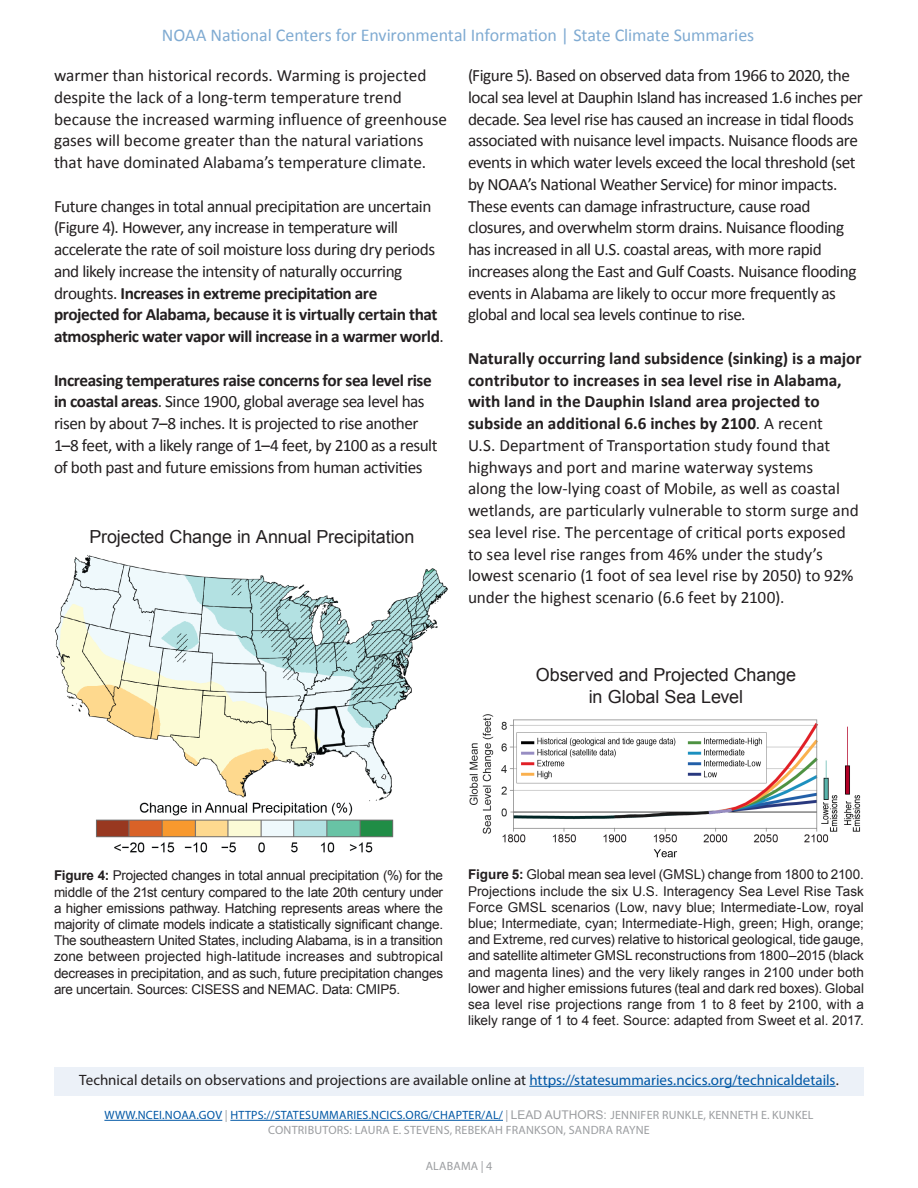
<style>
.page{position:relative;width:918px;height:1188px;background:#fff}
.page>*{position:absolute;margin:0;border:0;box-sizing:border-box;transform-origin:0 0}
.Title-Figure_BLACK{font:18px/21.6px "Arial";letter-spacing:-.005em;color:#231f20;text-align:center}
.t1{font:18px "Calibri";letter-spacing:-.01em;color:#80abd2}
.Body_tight{font:17.25px/21.8px "Calibri";letter-spacing:-.03em;color:#231f20}
.Body{font:17.25px/21.8px "Calibri";letter-spacing:-.005em;color:#231f20}
.Footnote{font:15px "Myriad Pro";color:#231f20}
.Figure_Caption{font:13.5px/16.2px "Arial";letter-spacing:.005em;color:#231f20;text-align:justify}
.Figure_Caption__tigh{font:13.5px/16.2px "Arial";letter-spacing:-.015em;color:#231f20;text-align:justify}
.t2{font:12px/14.4px "Myriad Pro";letter-spacing:.02em;color:#9b9da0;text-align:center}
.s1{font-weight:700}
.s2{color:#0057a5}
.s3{font-family:"Arial"}
</style>
<div class="page">
<img style="left:55px;top:555px;width:393px;height:298px">
<img style="left:469px;top:714px;width:392px;height:144px">
<hr style="left:104px;top:1120px;width:118px;height:1px;background:#0057a5">
<hr style="left:230px;top:1120px;width:273px;height:1px;background:#0057a5">
<div style="left:54px;top:1067px;width:810px;height:28px;background:#ecf1f8"></div>
<hr style="left:529px;top:1086px;width:307px;height:1px;background:#0057a5">
<p class="t1" style="left:162px;top:23px;width:594px">NOAA National Centers for Environmental Information | State Climate Summaries</p>
<p class="Body" style="left:54px;top:64px;width:395px">warmer than historical records. Warming is projected despite the lack of a long-term temperature trend because the increased warming influence of greenhouse gases will become greater than the natural variations that have dominated Alabama’s temperature climate.</p>
<p class="Body_tight" style="left:54px;top:195px;width:391px">Future changes in total annual precipitation are uncertain (Figure 4). However, any increase in temperature will accelerate the rate of soil moisture loss during dry periods and likely increase the intensity of naturally occurring droughts. <span class="s1">Increases in extreme precipitation are projected for Alabama, because it is virtually certain that atmospheric water vapor will increase in a warmer world</span>.</p>
<p class="Body_tight" style="left:54px;top:369px;width:385px"><span class="s1">Increasing temperatures raise concerns for sea level rise in coastal areas</span>. Since 1900, global average sea level has risen by about 7–8 inches. It is projected to rise another 1–8 feet, with a likely range of 1–4 feet, by 2100 as a result of both past and future emissions from human activities</p>
<p class="Body_tight" style="left:468px;top:64px;width:396px">(Figure 5). Based on observed data from 1966 to 2020, the local sea level at Dauphin Island has increased 1.6 inches per decade. Sea level rise has caused an increase in tidal floods associated with nuisance level impacts. Nuisance floods are events in which water levels exceed the local threshold (set by NOAA’s National Weather Service) for minor impacts.<br>These events can damage infrastructure, cause road closures, and overwhelm storm drains. Nuisance flooding has increased in all U.S. coastal areas, with more rapid increases along the East and Gulf Coasts. Nuisance flooding events in Alabama are likely to occur more frequently as global and local sea levels continue to rise.</p>
<p class="Body" style="left:468px;top:347px;width:395px"><span class="s1">Naturally occurring land subsidence (sinking) is a major contributor to increases in sea level rise in Alabama, with land in the Dauphin Island area projected to subside an additional 6.6 inches by 2100</span>. A recent<br>U.S. Department of Transportation study found that highways and port and marine waterway systems<br>along the low-lying coast of Mobile, as well as coastal wetlands, are particularly vulnerable to storm surge and sea level rise. The percentage of critical ports exposed to sea level rise ranges from 46% under the study’s lowest scenario (1 foot of sea level rise by 2050) to 92% under the highest scenario (6.6 feet by 2100).</p>
<p class="Title-Figure_BLACK" style="left:89px;top:526px;width:327px">Projected Change in Annual Precipitation</p>
<p class="Title-Figure_BLACK" style="left:536px;top:665px;width:262px">Observed and Projected Change in Global Sea Level</p>
<p class="Figure_Caption__tigh" style="left:54px;top:868px;width:391px"><span class="s1">Figure 4:</span> Projected changes in total annual precipitation (%) for the middle of the 21st century compared to the late 20th century under a higher emissions pathway. Hatching represents areas where the majority of climate models indicate a statistically significant change.<br>The southeastern United States, including Alabama, is in a transition zone between projected high-latitude increases and subtropical decreases in precipitation, and as such, future precipitation changes are uncertain. Sources: CISESS and NEMAC. Data: CMIP5.</p>
<p class="Figure_Caption" style="left:468px;top:867px;width:398px"><span class="s1">Figure 5:</span> Global mean sea level (GMSL) change from 1800 to 2100.<br>Projections include the six U.S. Interagency Sea Level Rise Task Force GMSL scenarios (Low, navy blue; Intermediate-Low, royal blue; Intermediate, cyan; Intermediate-High, green; High, orange; and Extreme, red curves) relative to historical geological, tide gauge, and satellite altimeter GMSL reconstructions from 1800–2015 (black and magenta lines) and the very likely ranges in 2100 under both lower and higher emissions futures (teal and dark red boxes). Global sea level rise projections range from 1 to 8 feet by 2100, with a likely range of 1 to 4 feet. Source: adapted from Sweet et al. 2017.</p>
<p class="Footnote" style="left:79px;top:1070px;width:761px">Technical details on observations and projections are available online at <span class="s2">https://statesummaries.ncics.org/technicaldetails</span>.</p>
<p class="t2" style="left:104px;top:1108px;width:711px"><span class="s2">WWW.NCEI.NOAA.GOV</span> | <span class="s2">HTTPS://STATESUMMARIES.NCICS.ORG/CHAPTER/AL/</span> | <span class="s3">LEAD AUTHORS:</span> JENNIFER RUNKLE, KENNETH E. KUNKEL<br>CONTRIBUTORS: LAURA E. STEVENS, REBEKAH FRANKSON, SANDRA RAYNE</p>
<p class="t2" style="left:426px;top:1159px;width:68px">ALABAMA | 4</p>
</div>
